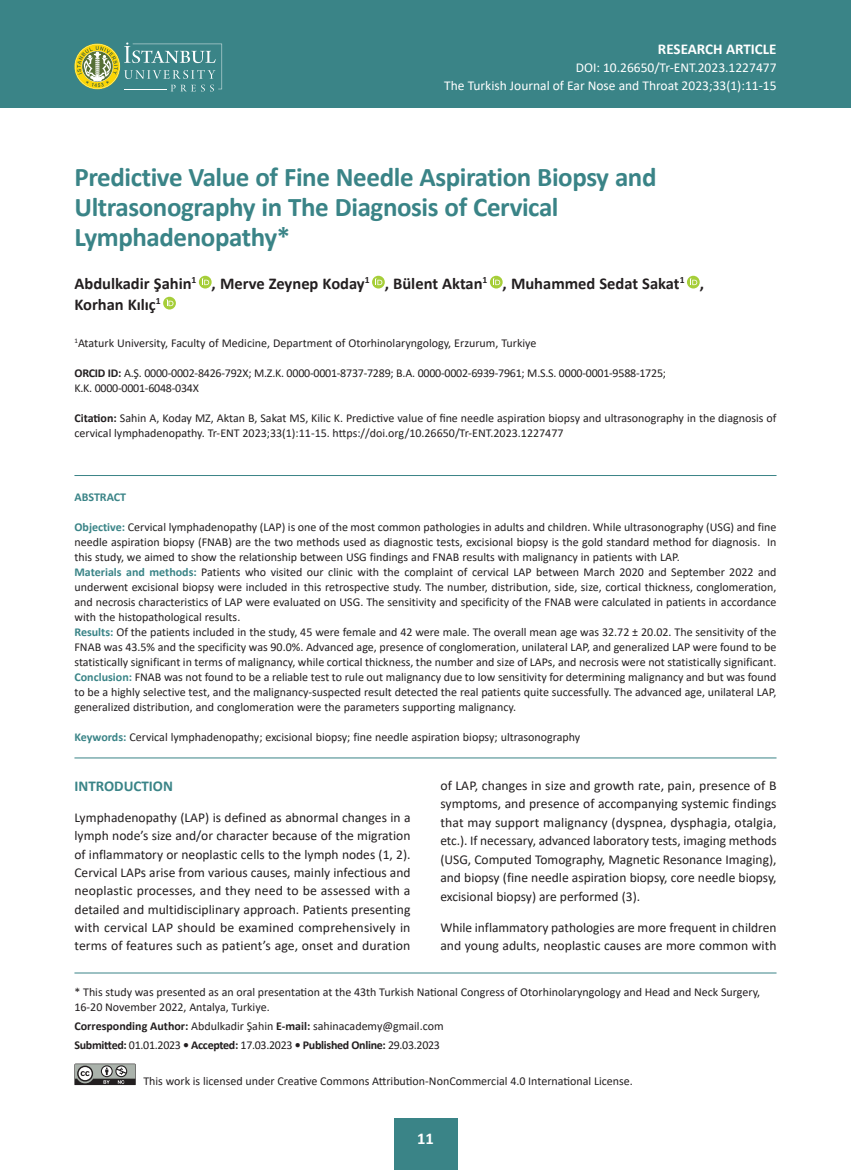
<style>
.page{position:relative;width:851px;height:1170px;background:#fff}
.page>*{position:absolute;margin:0;border:0;box-sizing:border-box;transform-origin:0 0}
.Baslik_1{font:700 27px/30px "Calibri";letter-spacing:-.015em;color:#3a8487}
.Yazarlar{font:700 16.5px "Calibri";color:#231f20}
.t1{font:700 16.5px "Calibri";color:#fff}
.t2{font:700 15px "Calibri";color:#fff}
.Ana_baslık{font:700 15px "Calibri";color:#3a8487}
.Ana_metin{font:13.5px/18.3px "Calibri";color:#231f20;text-align:justify}
.t3{font:13.5px "Calibri";color:#fff}
.Abstract{font:12px/15px "Calibri";color:#231f20;text-align:justify}
.Abstract-2{font:12px "Calibri";letter-spacing:-.02em;color:#231f20}
.Keyword{font:12px "Calibri";color:#231f20}
.t4{font:700 12px "Calibri";letter-spacing:-.025em;color:#231f20}
.Abstract-3{font:700 12px "Calibri";color:#3a8487}
.s1{font-weight:700}
.s2{font-weight:700;color:#3a8487}
.s3{font-weight:400}
</style>
<div class="page">
<div style="left:393px;top:1118px;width:64px;height:51px;background:#3a8487"></div>
<div style="left:0;top:0;width:850px;height:107px;background:#3a8487"></div>
<div style="left:199px;top:276px;width:12px;height:12px;background:#a6ce39;border-radius:50%"></div>
<svg style="left:202px;top:278px;width:7px;height:7px"></svg>
<svg style="left:372px;top:276px;width:13px;height:12px"></svg>
<svg style="left:375px;top:278px;width:7px;height:7px"></svg>
<div style="left:490px;top:276px;width:12px;height:12px;background:#a6ce39;border-radius:50%"></div>
<svg style="left:493px;top:278px;width:7px;height:7px"></svg>
<svg style="left:686px;top:276px;width:13px;height:12px"></svg>
<svg style="left:690px;top:278px;width:7px;height:7px"></svg>
<svg style="left:163px;top:297px;width:13px;height:12px"></svg>
<svg style="left:166px;top:299px;width:7px;height:7px"></svg>
<hr style="left:74px;top:972px;width:702px;height:1px;background:#3a8487">
<hr style="left:74px;top:475px;width:702px;height:1px;background:#3a8487">
<hr style="left:74px;top:757px;width:702px;height:1px;background:#3a8487">
<svg style="left:74px;top:1063px;width:62px;height:21px"></svg>
<svg style="left:74px;top:43px;width:148px;height:49px"></svg>
<p class="t2" style="left:658px;top:38px;width:120px">RESEARCH ARTICLE</p>
<p class="t3" style="left:575px;top:58px;width:202px">DOI: 10.26650/Tr-ENT.2023.1227477</p>
<p class="t3" style="left:444px;top:76px;width:334px">The Turkish Journal of Ear Nose and Throat 2023;33(1):11-15</p>
<p class="Baslik_1" style="left:74px;top:162px;width:583px">Predictive Value of Fine Needle Aspiration Biopsy and<br>Ultrasonography in The Diagnosis of Cervical<br>Lymphadenopathy*</p>
<p class="Yazarlar" style="left:74px;top:271px;width:631px">Abdulkadir Şahin<sup>1</sup> , Merve Zeynep Koday<sup>1</sup> , Bülent Aktan<sup>1</sup> , Muhammed Sedat Sakat<sup>1</sup> ,</p>
<p class="Yazarlar" style="left:74px;top:292px;width:88px">Korhan Kılıç<sup>1</sup></p>
<p class="Abstract" style="left:74px;top:335px;width:463px"><sup>1</sup>Ataturk University, Faculty of Medicine, Department of Otorhinolaryngology, Erzurum, Turkiye</p>
<p class="Abstract-2" style="left:74px;top:365px;width:593px"><span class="s1">ORCID ID:</span> A.Ş. 0000-0002-8426-792X; M.Z.K. 0000-0001-8737-7289; B.A. 0000-0002-6939-7961; M.S.S. 0000-0001-9588-1725;</p>
<p class="Abstract-2" style="left:74px;top:380px;width:126px">K.K. 0000-0001-6048-034X</p>
<p class="Abstract" style="left:74px;top:410px;width:703px"><span class="s1">Citation:</span> Sahin A, Koday MZ, Aktan B, Sakat MS, Kilic K. Predictive value of fine needle aspiration biopsy and ultrasonography in the diagnosis of cervical lymphadenopathy. Tr-ENT 2023;33(1):11-15. https://doi.org/10.26650/Tr-ENT.2023.1227477</p>
<p class="Abstract-3" style="left:74px;top:488px;width:53px">ABSTRACT</p>
<p class="Abstract" style="left:74px;top:519px;width:703px"><span class="s2">Objective:</span> Cervical lymphadenopathy (LAP) is one of the most common pathologies in adults and children. While ultrasonography (USG) and fine needle aspiration biopsy (FNAB) are the two methods used as diagnostic tests, excisional biopsy is the gold standard method for diagnosis. In this study, we aimed to show the relationship between USG findings and FNAB results with malignancy in patients with LAP.</p>
<p class="Abstract" style="left:74px;top:564px;width:703px"><span class="s2">Materials and methods:</span> Patients who visited our clinic with the complaint of cervical LAP between March 2020 and September 2022 and underwent excisional biopsy were included in this retrospective study. The number, distribution, side, size, cortical thickness, conglomeration, and necrosis characteristics of LAP were evaluated on USG. The sensitivity and specificity of the FNAB were calculated in patients in accordance with the histopathological results.</p>
<p class="Abstract" style="left:74px;top:624px;width:703px"><span class="s2">Results:</span> Of the patients included in the study, 45 were female and 42 were male. The overall mean age was 32.72 ± 20.02. The sensitivity of the FNAB was 43.5% and the specificity was 90.0%. Advanced age, presence of conglomeration, unilateral LAP, and generalized LAP were found to be statistically significant in terms of malignancy, while cortical thickness, the number and size of LAPs, and necrosis were not statistically significant.</p>
<p class="Abstract" style="left:74px;top:669px;width:703px"><span class="s2">Conclusion:</span> FNAB was not found to be a reliable test to rule out malignancy due to low sensitivity for determining malignancy and but was found to be a highly selective test, and the malignancy-suspected result detected the real patients quite successfully. The advanced age, unilateral LAP, generalized distribution, and conglomeration were the parameters supporting malignancy.</p>
<p class="Keyword" style="left:74px;top:729px;width:507px"><span class="s2">Keywords:</span> Cervical lymphadenopathy; excisional biopsy; fine needle aspiration biopsy; ultrasonography</p>
<p class="Ana_baslık" style="left:74px;top:775px;width:100px">INTRODUCTION</p>
<p class="Ana_metin" style="left:74px;top:808px;width:337px">Lymphadenopathy (LAP) is defined as abnormal changes in a lymph node’s size and/or character because of the migration of inflammatory or neoplastic cells to the lymph nodes (1, 2).<br>Cervical LAPs arise from various causes, mainly infectious and neoplastic processes, and they need to be assessed with a detailed and multidisciplinary approach. Patients presenting with cervical LAP should be examined comprehensively in terms of features such as patient’s age, onset and duration</p>
<p class="Ana_metin" style="left:440px;top:775px;width:337px">of LAP, changes in size and growth rate, pain, presence of B symptoms, and presence of accompanying systemic findings that may support malignancy (dyspnea, dysphagia, otalgia, etc.). If necessary, advanced laboratory tests, imaging methods (USG, Computed Tomography, Magnetic Resonance Imaging), and biopsy (fine needle aspiration biopsy, core needle biopsy, excisional biopsy) are performed (3).</p>
<p class="Ana_metin" style="left:440px;top:917px;width:337px">While inflammatory pathologies are more frequent in children and young adults, neoplastic causes are more common with</p>
<p class="Abstract" style="left:74px;top:983px;width:687px">* This study was presented as an oral presentation at the 43th Turkish National Congress of Otorhinolaryngology and Head and Neck Surgery,<br>16-20 November 2022, Antalya, Turkiye.</p>
<p class="Abstract" style="left:74px;top:1018px;width:370px"><span class="s1">Corresponding Author:</span> Abdulkadir Şahin <span class="s1">E-mail:</span> sahinacademy@gmail.com</p>
<p class="t4" style="left:74px;top:1036px;width:367px">Submitted: <span class="s3">01.01.2023</span> • Accepted: <span class="s3">17.03.2023</span> • Published Online: <span class="s3">29.03.2023</span></p>
<p class="Abstract" style="left:143px;top:1073px;width:491px">This work is licensed under Creative Commons Attribution-NonCommercial 4.0 International License.</p>
<h2 class="t1" style="left:417px;top:1126px;width:18px">11</h2>
</div>
